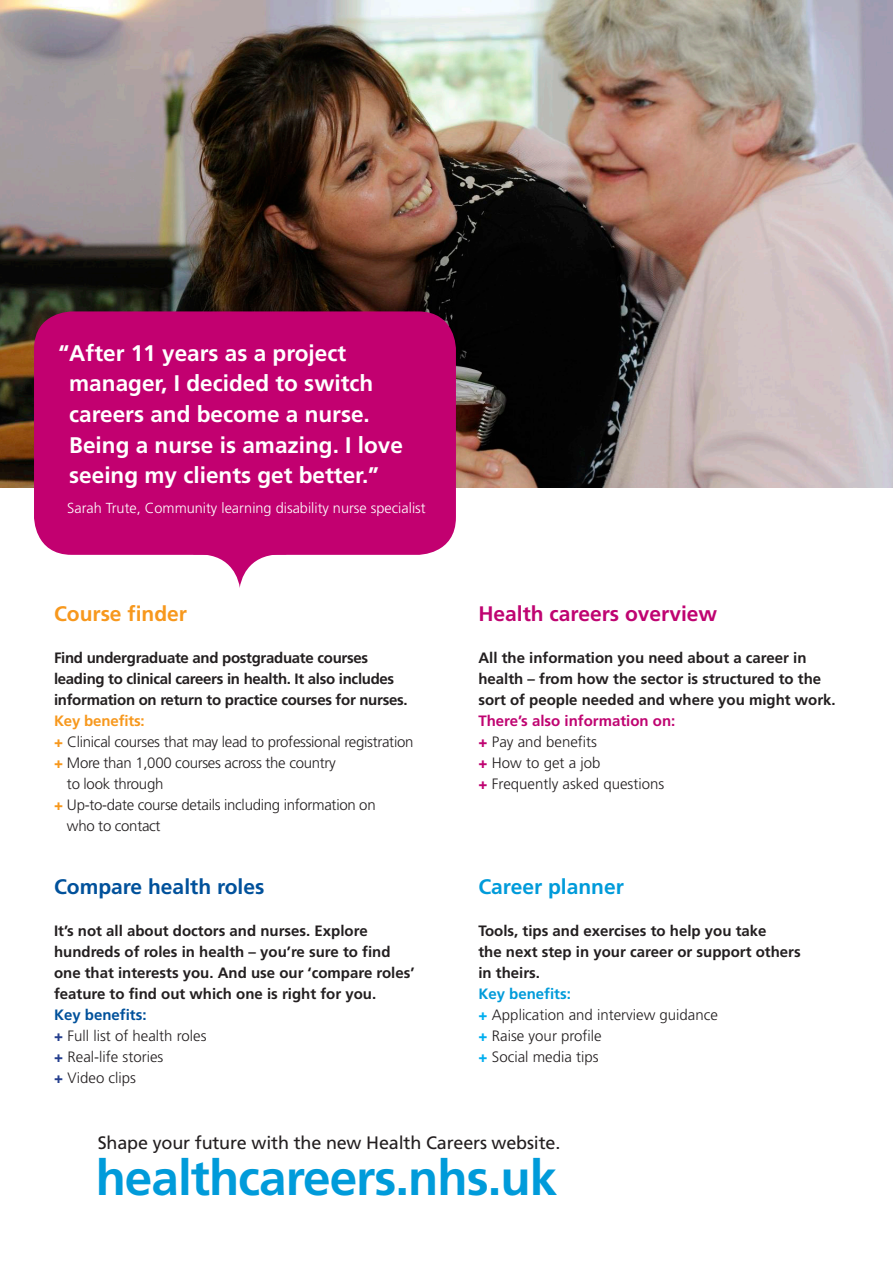
<style>
.page{position:relative;width:893px;height:1263px;background:#fff}
.page>*{position:absolute;margin:0;border:0;box-sizing:border-box;transform-origin:0 0}
.t1{font:700 49.5px "Frutiger";letter-spacing:-.02em;color:#009bda}
.t2{font:700 22.65px/30.6px "Frutiger";color:#fff}
.t3{font:700 21px "Frutiger";color:#bf0471}
.t4{font:700 21px "Frutiger";color:#01519b}
.t5{font:700 21px "Frutiger";color:#009bda}
.t6{font:700 21px "Frutiger";color:#f7981d}
.t7{font:18px "Frutiger";letter-spacing:-.01em;color:#231f20}
.t8{font:700 15px/21px "Frutiger";color:#231f20}
.t9{font:300 15px "Frutiger";color:#231f20}
.t10{font:300 15px/21px "Frutiger";letter-spacing:-.02em;color:#231f20}
.t11{font:700 15px/21px "Frutiger";letter-spacing:-.02em;color:#231f20}
.t12{font:700 15px "Frutiger";color:#bf0471}
.t13{font:700 15px "Frutiger";letter-spacing:-.01em;color:#f7981d}
.t14{font:700 15px "Frutiger";color:#01519b}
.t15{font:700 15px "Frutiger";color:#009bda}
.t16{font:300 14.55px "Frutiger";color:#fff}
.s1{font-weight:900;color:#f7981d}
.s2{font-weight:900;color:#253f8e}
.s3{font-weight:900;color:#bf0471}
.s4{font-weight:900;color:#00aeef}
</style>
<div class="page">
<img style="left:0;top:0;width:893px;height:488px">
<div style="left:34px;top:311px;width:422px;height:244px;background:#c20070;border-radius:38px"></div>
<svg style="left:193px;top:554px;width:93px;height:34px"></svg>
<p class="t2" style="left:69px;top:338px;width:335px;text-indent:-11px">“After 11 years as a project manager, I decided to switch careers and become a nurse.<br>Being a nurse is amazing. I love seeing my clients get better.”</p>
<p class="t16" style="left:67px;top:499px;width:360px">Sarah Trute, Community learning disability nurse specialist</p>
<p class="t6" style="left:54px;top:601px;width:135px">Course finder</p>
<p class="t11" style="left:54px;top:647px;width:355px">Find undergraduate and postgraduate courses leading to clinical careers in health. It also includes information on return to practice courses for nurses.</p>
<p class="t13" style="left:54px;top:712px;width:92px">Key benefits:</p>
<p class="t10" style="left:54px;top:732px;width:361px"><span class="s1">+</span> Clinical courses that may lead to professional registration</p>
<p class="t10" style="left:67px;top:753px;width:270px;text-indent:-13px"><span class="s1">+</span> More than 1,000 courses across the country to look through</p>
<p class="t10" style="left:67px;top:795px;width:310px;text-indent:-13px"><span class="s1">+</span> Up-to-date course details including information on who to contact</p>
<p class="t4" style="left:54px;top:874px;width:212px">Compare health roles</p>
<p class="t8" style="left:54px;top:920px;width:362px">It’s not all about doctors and nurses. Explore hundreds of roles in health – you’re sure to find one that interests you. And use our ‘compare roles’ feature to find out which one is right for you.</p>
<p class="t14" style="left:54px;top:1006px;width:94px">Key benefits:</p>
<p class="t9" style="left:54px;top:1027px;width:154px"><span class="s2">+</span> Full list of health roles</p>
<p class="t9" style="left:54px;top:1048px;width:111px"><span class="s2">+</span> Real-life stories</p>
<p class="t9" style="left:54px;top:1069px;width:84px"><span class="s2">+</span> Video clips</p>
<p class="t3" style="left:478px;top:601px;width:240px">Health careers overview</p>
<p class="t8" style="left:478px;top:647px;width:359px">All the information you need about a career in health – from how the sector is structured to the sort of people needed and where you might work.</p>
<p class="t12" style="left:478px;top:712px;width:198px">There’s also information on:</p>
<p class="t9" style="left:478px;top:733px;width:120px"><span class="s3">+</span> Pay and benefits</p>
<p class="t9" style="left:478px;top:754px;width:123px"><span class="s3">+</span> How to get a job</p>
<p class="t9" style="left:478px;top:775px;width:187px"><span class="s3">+</span> Frequently asked questions</p>
<p class="t5" style="left:478px;top:874px;width:147px">Career planner</p>
<p class="t8" style="left:478px;top:920px;width:324px">Tools, tips and exercises to help you take<br>the next step in your career or support others in theirs.</p>
<p class="t15" style="left:478px;top:985px;width:94px">Key benefits:</p>
<p class="t9" style="left:478px;top:1006px;width:241px"><span class="s4">+</span> Application and interview guidance</p>
<p class="t9" style="left:478px;top:1027px;width:125px"><span class="s4">+</span> Raise your profile</p>
<p class="t9" style="left:478px;top:1048px;width:122px"><span class="s4">+</span> Social media tips</p>
<p class="t7" style="left:98px;top:1132px;width:464px">Shape your future with the new Health Careers website.</p>
<p class="t1" style="left:96px;top:1149px;width:463px">healthcareers.nhs.uk</p>
</div>
